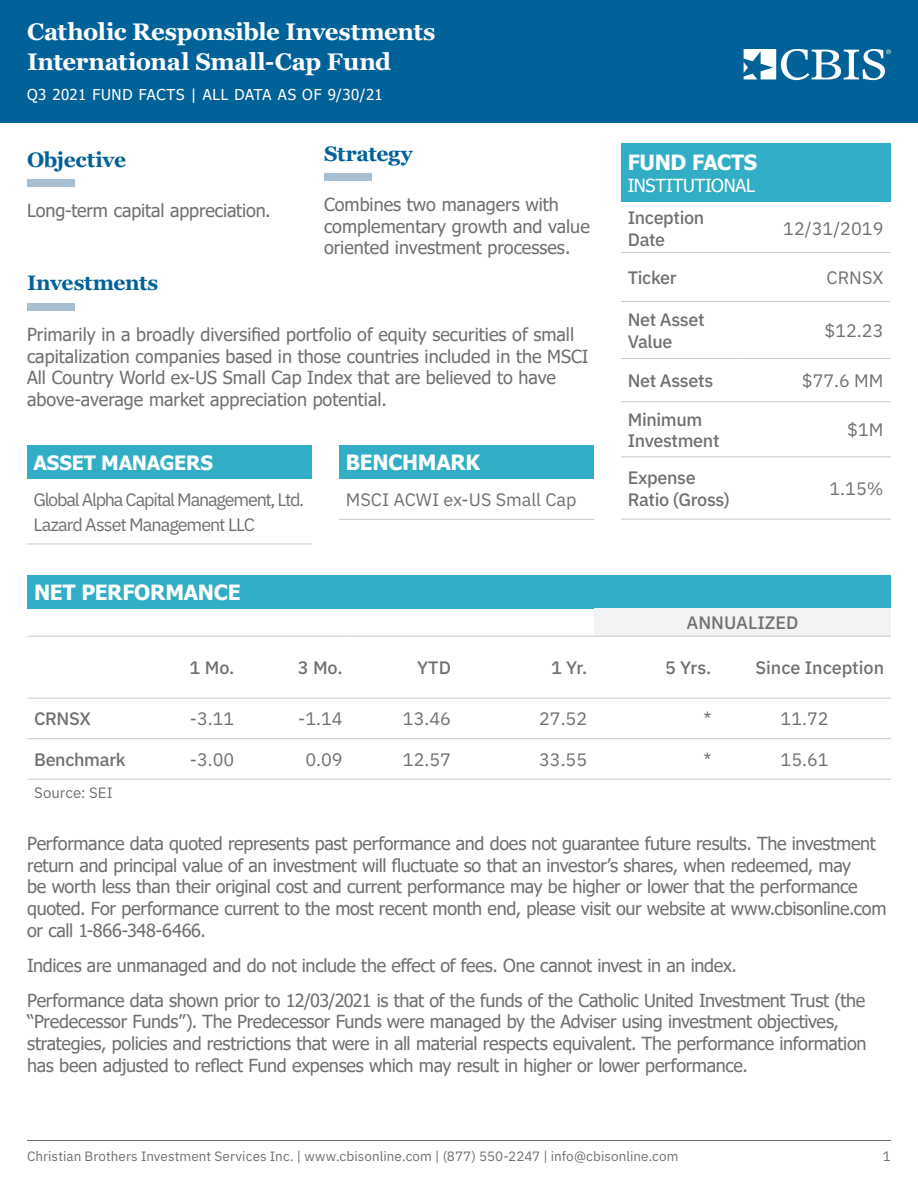
<style>
.page{position:relative;width:918px;height:1188px;background:#fff}
.page>*{position:absolute;margin:0;border:0;box-sizing:border-box;transform-origin:0 0}
.t1{font:700 24px/30px "Georgia";letter-spacing:-.015em;color:#fff}
.t2{font:700 21px "Tahoma";letter-spacing:-.015em;color:#fff}
.t3{font:700 21px "Georgia";letter-spacing:-.015em;color:#006298}
.t4{font:700 19.8px "Tahoma";letter-spacing:-.01em;color:#fff}
.t5{font:18px/21.6px "Tahoma";letter-spacing:-.015em;color:#6f7070}
.t6{font:500 18px/21.6px "IBM Plex Sans";letter-spacing:-.02em;color:#6f7070}
.t7{font:18px "IBM Plex Sans";letter-spacing:-.035em;color:#6f7070}
.t8{font:18px/24.2px "IBM Plex Sans";letter-spacing:-.065em;color:#6f7070}
.t9{font:500 18px "IBM Plex Sans";color:#6f7070}
.t10{font:18px "IBM Plex Sans";color:#6f7070}
.t11{font:18px "Tahoma";letter-spacing:-.01em;color:#fff}
.t12{font:15px "Tahoma";letter-spacing:.04em;color:#fff}
.t13{font:15px "IBM Plex Sans";letter-spacing:.005em;color:#6f7070}
.t14{font:13.5px "IBM Plex Sans";letter-spacing:.005em;color:#6f7070}
</style>
<div class="page">
<div style="left:27px;top:179px;width:48px;height:8px;background:#a8bfd1"></div>
<div style="left:324px;top:174px;width:48px;height:7px;background:#a8bfd1"></div>
<div style="left:27px;top:304px;width:48px;height:7px;background:#a8bfd1"></div>
<div style="left:621px;top:144px;width:269px;height:58px;background:#31aec5"></div>
<hr style="left:621px;top:252px;width:121px;height:1px;background:#c7c8ca">
<hr style="left:742px;top:252px;width:148px;height:1px;background:#c7c8ca">
<hr style="left:621px;top:301px;width:121px;height:1px;background:#c7c8ca">
<hr style="left:742px;top:301px;width:148px;height:1px;background:#c7c8ca">
<hr style="left:621px;top:358px;width:121px;height:1px;background:#c7c8ca">
<hr style="left:742px;top:358px;width:148px;height:1px;background:#c7c8ca">
<hr style="left:621px;top:401px;width:121px;height:1px;background:#c7c8ca">
<hr style="left:742px;top:401px;width:148px;height:1px;background:#c7c8ca">
<hr style="left:621px;top:456px;width:121px;height:1px;background:#c7c8ca">
<hr style="left:742px;top:456px;width:149px;height:1px;background:#c7c8ca">
<hr style="left:621px;top:519px;width:121px;height:1px;background:#c7c8ca">
<hr style="left:742px;top:519px;width:149px;height:1px;background:#c7c8ca">
<div style="left:339px;top:446px;width:255px;height:33px;background:#31aec5"></div>
<hr style="left:339px;top:519px;width:255px;height:1px;background:#c7c8ca">
<div style="left:27px;top:446px;width:285px;height:33px;background:#31aec5"></div>
<hr style="left:27px;top:544px;width:285px;height:1px;background:#c7c8ca">
<div style="left:27px;top:575px;width:864px;height:34px;background:#31aec5"></div>
<div style="left:594px;top:609px;width:297px;height:27px;background:#f1f3f4"></div>
<hr style="left:27px;top:636px;width:106px;height:1px;background:#c7c8ca">
<hr style="left:133px;top:636px;width:108px;height:1px;background:#c7c8ca">
<hr style="left:241px;top:636px;width:108px;height:1px;background:#c7c8ca">
<hr style="left:349px;top:636px;width:109px;height:1px;background:#c7c8ca">
<hr style="left:458px;top:636px;width:136px;height:1px;background:#c7c8ca">
<hr style="left:594px;top:636px;width:124px;height:1px;background:#c7c8ca">
<hr style="left:718px;top:636px;width:173px;height:1px;background:#c7c8ca">
<hr style="left:27px;top:698px;width:106px;height:1px;background:#c7c8ca">
<hr style="left:133px;top:698px;width:108px;height:1px;background:#c7c8ca">
<hr style="left:241px;top:698px;width:108px;height:1px;background:#c7c8ca">
<hr style="left:349px;top:698px;width:109px;height:1px;background:#c7c8ca">
<hr style="left:458px;top:698px;width:136px;height:1px;background:#c7c8ca">
<hr style="left:594px;top:698px;width:124px;height:1px;background:#c7c8ca">
<hr style="left:718px;top:698px;width:173px;height:1px;background:#c7c8ca">
<hr style="left:27px;top:738px;width:106px;height:1px;background:#c7c8ca">
<hr style="left:133px;top:738px;width:108px;height:1px;background:#c7c8ca">
<hr style="left:241px;top:738px;width:108px;height:1px;background:#c7c8ca">
<hr style="left:349px;top:738px;width:109px;height:1px;background:#c7c8ca">
<hr style="left:458px;top:738px;width:136px;height:1px;background:#c7c8ca">
<hr style="left:594px;top:738px;width:124px;height:1px;background:#c7c8ca">
<hr style="left:718px;top:738px;width:173px;height:1px;background:#c7c8ca">
<hr style="left:27px;top:779px;width:106px;height:1px;background:#c7c8ca">
<hr style="left:133px;top:779px;width:108px;height:1px;background:#c7c8ca">
<hr style="left:241px;top:779px;width:108px;height:1px;background:#c7c8ca">
<hr style="left:349px;top:779px;width:109px;height:1px;background:#c7c8ca">
<hr style="left:458px;top:779px;width:136px;height:1px;background:#c7c8ca">
<hr style="left:594px;top:779px;width:124px;height:1px;background:#c7c8ca">
<hr style="left:718px;top:779px;width:173px;height:1px;background:#c7c8ca">
<hr style="left:27px;top:1140px;width:864px;height:1px;background:#6f7070">
<div style="left:0;top:0;width:918px;height:122px;background:#006298"></div>
<svg style="left:744px;top:49px;width:147px;height:31px"></svg>
<h1 class="t1" style="left:27px;top:17px;width:410px">Catholic Responsible Investments<br>International Small-Cap Fund</h1>
<p class="t12" style="left:27px;top:85px;width:357px">Q3 2021 FUND FACTS | ALL DATA AS OF 9/30/21</p>
<p class="t3" style="left:27px;top:146px;width:101px">Objective</p>
<p class="t5" style="left:27px;top:201px;width:245px">Long-term capital appreciation.</p>
<p class="t3" style="left:324px;top:140px;width:90px">Strategy</p>
<p class="t5" style="left:324px;top:195px;width:267px">Combines two managers with complementary growth and value oriented investment processes.</p>
<p class="t3" style="left:27px;top:269px;width:133px">Investments</p>
<p class="t5" style="left:27px;top:325px;width:563px">Primarily in a broadly diversified portfolio of equity securities of small capitalization companies based in those countries included in the MSCI All Country World ex-US Small Cap Index that are believed to have above-average market appreciation potential.</p>
<p class="t4" style="left:33px;top:449px;width:181px">ASSET MANAGERS</p>
<p class="t8" style="left:33px;top:486px;width:272px">Global Alpha Capital Management, Ltd.<br>Lazard Asset Management LLC</p>
<p class="t2" style="left:34px;top:577px;width:208px">NET PERFORMANCE</p>
<p class="t2" style="left:346px;top:448px;width:136px">BENCHMARK</p>
<p class="t10" style="left:346px;top:486px;width:232px">MSCI ACWI ex-US Small Cap</p>
<p class="t2" style="left:628px;top:147px;width:131px">FUND FACTS</p>
<p class="t11" style="left:628px;top:174px;width:129px">INSTITUTIONAL</p>
<p class="t6" style="left:628px;top:205px;width:78px">Inception<br>Date</p>
<p class="t7" style="left:783px;top:215px;width:102px">12/31/2019</p>
<p class="t6" style="left:628px;top:265px;width:50px">Ticker</p>
<p class="t7" style="left:827px;top:264px;width:58px">CRNSX</p>
<p class="t6" style="left:628px;top:308px;width:78px">Net Asset<br>Value</p>
<p class="t7" style="left:825px;top:317px;width:60px">$12.23</p>
<p class="t6" style="left:628px;top:369px;width:87px">Net Assets</p>
<p class="t7" style="left:802px;top:367px;width:83px">$77.6 MM</p>
<p class="t6" style="left:628px;top:407px;width:93px">Minimum<br>Investment</p>
<p class="t7" style="left:847px;top:416px;width:38px">$1M</p>
<p class="t6" style="left:628px;top:466px;width:104px">Expense<br>Ratio (Gross)</p>
<p class="t7" style="left:830px;top:475px;width:55px">1.15%</p>
<p class="t9" style="left:687px;top:609px;width:113px">ANNUALIZED</p>
<p class="t6" style="left:190px;top:656px;width:46px">1 Mo.</p>
<p class="t6" style="left:298px;top:656px;width:46px">3 Mo.</p>
<p class="t6" style="left:417px;top:656px;width:35px">YTD</p>
<p class="t6" style="left:551px;top:656px;width:38px">1 Yr.</p>
<p class="t6" style="left:665px;top:656px;width:48px">5 Yrs.</p>
<p class="t9" style="left:755px;top:654px;width:130px">Since Inception</p>
<p class="t6" style="left:34px;top:707px;width:58px">CRNSX</p>
<p class="t7" style="left:190px;top:705px;width:46px">-3.11</p>
<p class="t7" style="left:298px;top:705px;width:46px">-1.14</p>
<p class="t7" style="left:403px;top:705px;width:50px">13.46</p>
<p class="t7" style="left:539px;top:705px;width:50px">27.52</p>
<p class="t7" style="left:703px;top:705px;width:10px">*</p>
<p class="t7" style="left:781px;top:705px;width:50px">11.72</p>
<p class="t6" style="left:34px;top:747px;width:93px">Benchmark</p>
<p class="t7" style="left:190px;top:746px;width:46px">-3.00</p>
<p class="t7" style="left:305px;top:746px;width:39px">0.09</p>
<p class="t7" style="left:403px;top:746px;width:50px">12.57</p>
<p class="t7" style="left:539px;top:746px;width:50px">33.55</p>
<p class="t7" style="left:703px;top:746px;width:10px">*</p>
<p class="t7" style="left:781px;top:746px;width:50px">15.61</p>
<p class="t13" style="left:34px;top:781px;width:80px">Source: SEI</p>
<p class="t5" style="left:27px;top:834px;width:861px">Performance data quoted represents past performance and does not guarantee future results. The investment return and principal value of an investment will fluctuate so that an investor’s shares, when redeemed, may<br>be worth less than their original cost and current performance may be higher or lower that the performance quoted. For performance current to the most recent month end, please visit our website at www.cbisonline.com or call 1-866-348-6466.</p>
<p class="t5" style="left:27px;top:949px;width:840px;line-height:35.1px">Indices are unmanaged and do not include the effect of fees. One cannot invest in an index.<br>Performance data shown prior to 12/03/2021 is that of the funds of the Catholic United Investment Trust (the</p>
<p class="t5" style="left:27px;top:1012px;width:841px">“Predecessor Funds”). The Predecessor Funds were managed by the Adviser using investment objectives, strategies, policies and restrictions that were in all material respects equivalent. The performance information has been adjusted to reflect Fund expenses which may result in higher or lower performance.</p>
<p class="t14" style="left:27px;top:1146px;width:653px">Christian Brothers Investment Services Inc. | www.cbisonline.com | (877) 550-2247 | info@cbisonline.com</p>
<p class="t14" style="left:883px;top:1146px;width:10px">1</p>
</div>
